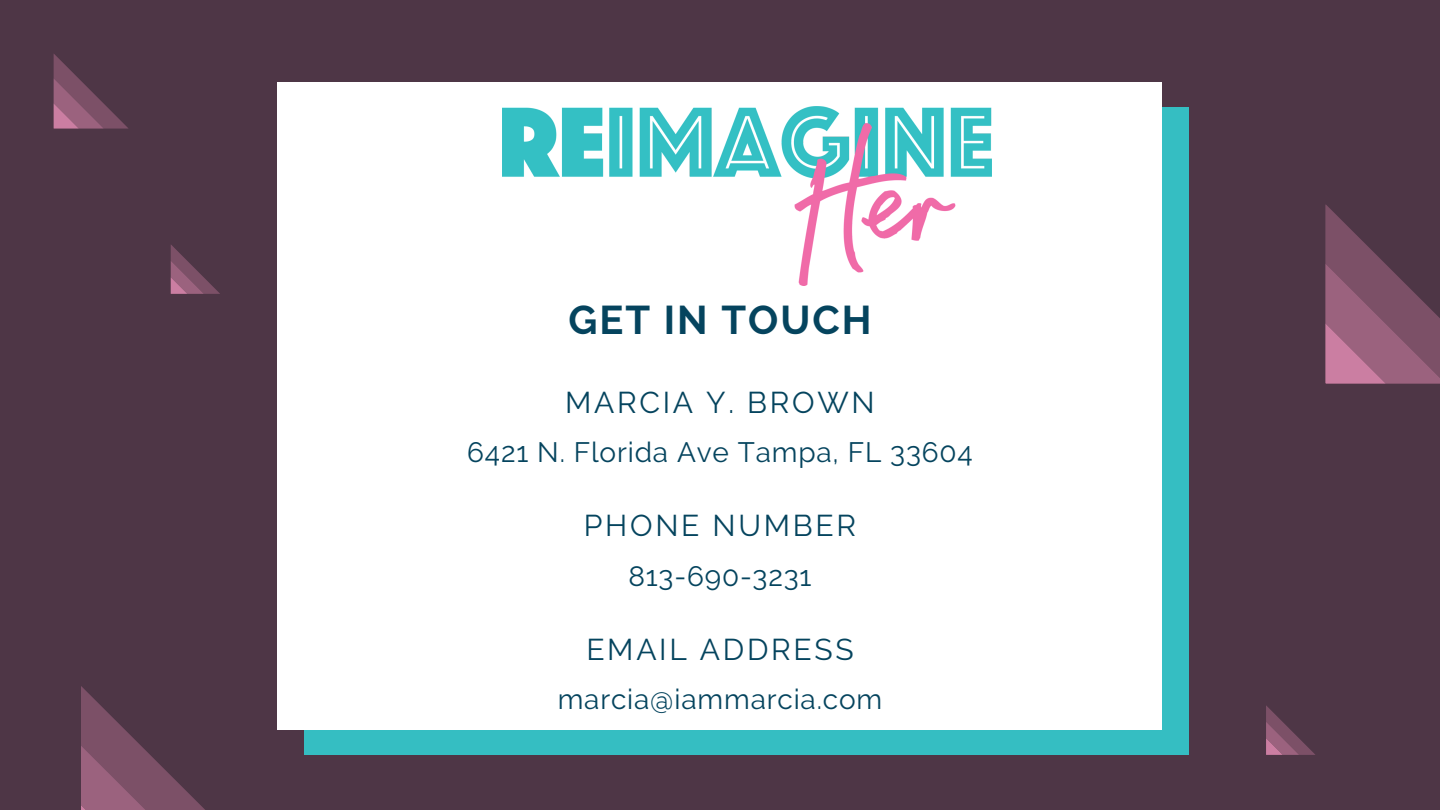
<style>
.page{position:relative;width:1440px;height:810px;background:#4e3646}
.page>*{position:absolute;margin:0;border:0;box-sizing:border-box;transform-origin:0 0}
.t1{font:700 40px "Raleway";letter-spacing:.05em;color:#05445e}
.t2{font:30px "Raleway";letter-spacing:.09em;color:#05445e}
.t3{font:28px "Raleway";letter-spacing:.03em;color:#05445e}
</style>
<div class="page">
<div style="left:304px;top:107px;width:885px;height:648px;background:#35bec2"></div>
<div style="left:278px;top:82px;width:884px;height:648px;background:#fff"></div>
<svg style="left:54px;top:54px;width:74px;height:75px"></svg>
<svg style="left:1326px;top:205px;width:114px;height:179px"></svg>
<svg style="left:81px;top:686px;width:124px;height:124px"></svg>
<svg style="left:1266px;top:705px;width:49px;height:50px"></svg>
<svg style="left:171px;top:245px;width:49px;height:49px"></svg>
<img style="left:502px;top:107px;width:489px;height:178px">
<h1 class="t1" style="left:568px;top:296px;width:305px">GET IN TOUCH</h1>
<p class="t2" style="left:565px;top:385px;width:311px">MARCIA Y. BROWN</p>
<p class="t3" style="left:467px;top:436px;width:507px">6421 N. Florida Ave Tampa, FL 33604</p>
<p class="t2" style="left:584px;top:508px;width:274px">PHONE NUMBER</p>
<p class="t3" style="left:628px;top:559px;width:185px">813-690-3231</p>
<p class="t2" style="left:586px;top:632px;width:269px">EMAIL ADDRESS</p>
<p class="t3" style="left:558px;top:683px;width:326px">marcia@iammarcia.com</p>
</div>
